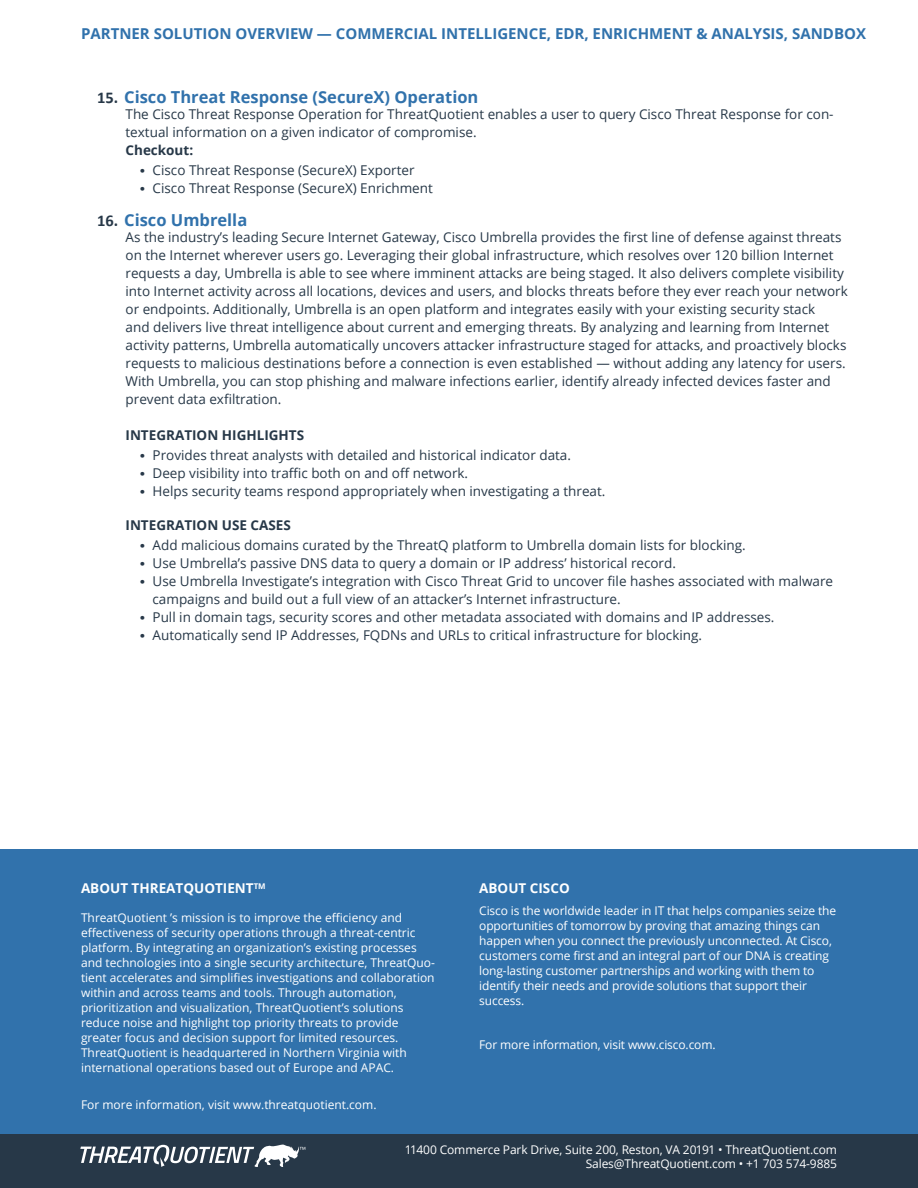
<style>
.page{position:relative;width:918px;height:1188px;background:#fff}
.page>*{position:absolute;margin:0;border:0;box-sizing:border-box;transform-origin:0 0}
.t1{font:700 16.5px "Open Sans";color:#3172ac}
.t2{font:700 15px "Open Sans";color:#3172ac}
.Bullet_Lvl_1_-_NO_BU{font:13.5px/18px "Open Sans";color:#273848}
.Bullet_Lvl_1_-_NO_BU-2{font:700 13.5px "Open Sans";color:#273848}
.t3{font:700 13.5px "Open Sans";color:#fff}
.t4{font:12px/15px "Open Sans";color:#fff}
.s1{font-family:"Calibri";color:#273848}
.s2{font-family:"Calibri";font-weight:300}
</style>
<div class="page">
<div style="left:0;top:850px;width:918px;height:338px;background:#3172ac"></div>
<div style="left:0;top:1134px;width:918px;height:54px;background:#273848"></div>
<svg style="left:80px;top:1145px;width:225px;height:22px"></svg>
<p class="t2" style="left:81px;top:23px;width:787px">PARTNER SOLUTION OVERVIEW — COMMERCIAL INTELLIGENCE, EDR, ENRICHMENT &amp; ANALYSIS, SANDBOX</p>
<p class="t1" style="left:97px;top:85px;width:383px"><span class="s1">15.</span> Cisco Threat Response (SecureX) Operation</p>
<p class="Bullet_Lvl_1_-_NO_BU" style="left:126px;top:105px;width:710px">The Cisco Threat Response Operation for ThreatQuotient enables a user to query Cisco Threat Response for con&shy;textual information on a given indicator of compromise.</p>
<p class="Bullet_Lvl_1_-_NO_BU-2" style="left:126px;top:141px;width:69px">Checkout:</p>
<p class="Bullet_Lvl_1_-_NO_BU" style="left:139px;top:161px;width:277px"><span class="s2">•</span> Cisco Threat Response (SecureX) Exporter</p>
<p class="Bullet_Lvl_1_-_NO_BU" style="left:139px;top:179px;width:295px"><span class="s2">•</span> Cisco Threat Response (SecureX) Enrichment</p>
<p class="t1" style="left:97px;top:208px;width:152px"><span class="s1">16.</span> Cisco Umbrella</p>
<p class="Bullet_Lvl_1_-_NO_BU" style="left:126px;top:228px;width:724px">As the industry’s leading Secure Internet Gateway, Cisco Umbrella provides the first line of defense against threats on the Internet wherever users go. Leveraging their global infrastructure, which resolves over 120 billion Internet requests a day, Umbrella is able to see where imminent attacks are being staged. It also delivers complete visibility into Internet activity across all locations, devices and users, and blocks threats before they ever reach your network or endpoints. Additionally, Umbrella is an open platform and integrates easily with your existing security stack<br>and delivers live threat intelligence about current and emerging threats. By analyzing and learning from Internet activity patterns, Umbrella automatically uncovers attacker infrastructure staged for attacks, and proactively blocks requests to malicious destinations before a connection is even established — without adding any latency for users.</p>
<p class="Bullet_Lvl_1_-_NO_BU" style="left:126px;top:372px;width:707px">With Umbrella, you can stop phishing and malware infections earlier, identify already infected devices faster and prevent data exfiltration.</p>
<p class="Bullet_Lvl_1_-_NO_BU-2" style="left:126px;top:426px;width:180px">INTEGRATION HIGHLIGHTS</p>
<p class="Bullet_Lvl_1_-_NO_BU" style="left:139px;top:446px;width:433px"><span class="s2">•</span> Provides threat analysts with detailed and historical indicator data.</p>
<p class="Bullet_Lvl_1_-_NO_BU" style="left:139px;top:464px;width:331px"><span class="s2">•</span> Deep visibility into traffic both on and off network.</p>
<p class="Bullet_Lvl_1_-_NO_BU" style="left:139px;top:482px;width:468px"><span class="s2">•</span> Helps security teams respond appropriately when investigating a threat.</p>
<p class="Bullet_Lvl_1_-_NO_BU-2" style="left:126px;top:516px;width:167px">INTEGRATION USE CASES</p>
<p class="Bullet_Lvl_1_-_NO_BU" style="left:139px;top:536px;width:608px"><span class="s2">•</span> Add malicious domains curated by the ThreatQ platform to Umbrella domain lists for blocking.</p>
<p class="Bullet_Lvl_1_-_NO_BU" style="left:139px;top:554px;width:538px"><span class="s2">•</span> Use Umbrella’s passive DNS data to query a domain or IP address’ historical record.</p>
<p class="Bullet_Lvl_1_-_NO_BU" style="left:153px;top:572px;width:682px;text-indent:-14px"><span class="s2">•</span> Use Umbrella Investigate’s integration with Cisco Threat Grid to uncover file hashes associated with malware campaigns and build out a full view of an attacker’s Internet infrastructure.</p>
<p class="Bullet_Lvl_1_-_NO_BU" style="left:139px;top:608px;width:637px"><span class="s2">•</span> Pull in domain tags, security scores and other metadata associated with domains and IP addresses.</p>
<p class="Bullet_Lvl_1_-_NO_BU" style="left:139px;top:626px;width:565px"><span class="s2">•</span> Automatically send IP Addresses, FQDNs and URLs to critical infrastructure for blocking.</p>
<p class="t3" style="left:81px;top:879px;width:186px">ABOUT THREATQUOTIENT<sup>TM</sup></p>
<p class="t4" style="left:81px;top:910px;width:355px">ThreatQuotient ’s mission is to improve the efficiency and effectiveness of security operations through a threat-centric platform. By integrating an organization’s existing processes and technologies into a single security architecture, ThreatQuo&shy;tient accelerates and simplifies investigations and collaboration within and across teams and tools. Through automation, prioritization and visualization, ThreatQuotient’s solutions reduce noise and highlight top priority threats to provide greater focus and decision support for limited resources.<br>ThreatQuotient is headquartered in Northern Virginia with international operations based out of Europe and APAC.</p>
<p class="t4" style="left:81px;top:1096px;width:297px">For more information, visit www.threatquotient.com.</p>
<p class="t3" style="left:479px;top:879px;width:92px">ABOUT CISCO</p>
<p class="t4" style="left:479px;top:903px;width:358px">Cisco is the worldwide leader in IT that helps companies seize the opportunities of tomorrow by proving that amazing things can happen when you connect the previously unconnected. At Cisco, customers come first and an integral part of our DNA is creating long-lasting customer partnerships and working with them to identify their needs and provide solutions that support their success.</p>
<p class="t4" style="left:479px;top:1036px;width:238px">For more information, visit www.cisco.com.</p>
<p class="t4" style="left:405px;top:1143px;width:434px;line-height:13.5px;text-align:right">11400 Commerce Park Drive, Suite 200, Reston, VA 20191 • ThreatQuotient.com<br>Sales@ThreatQuotient.com • +1 703 574-9885</p>
</div>
